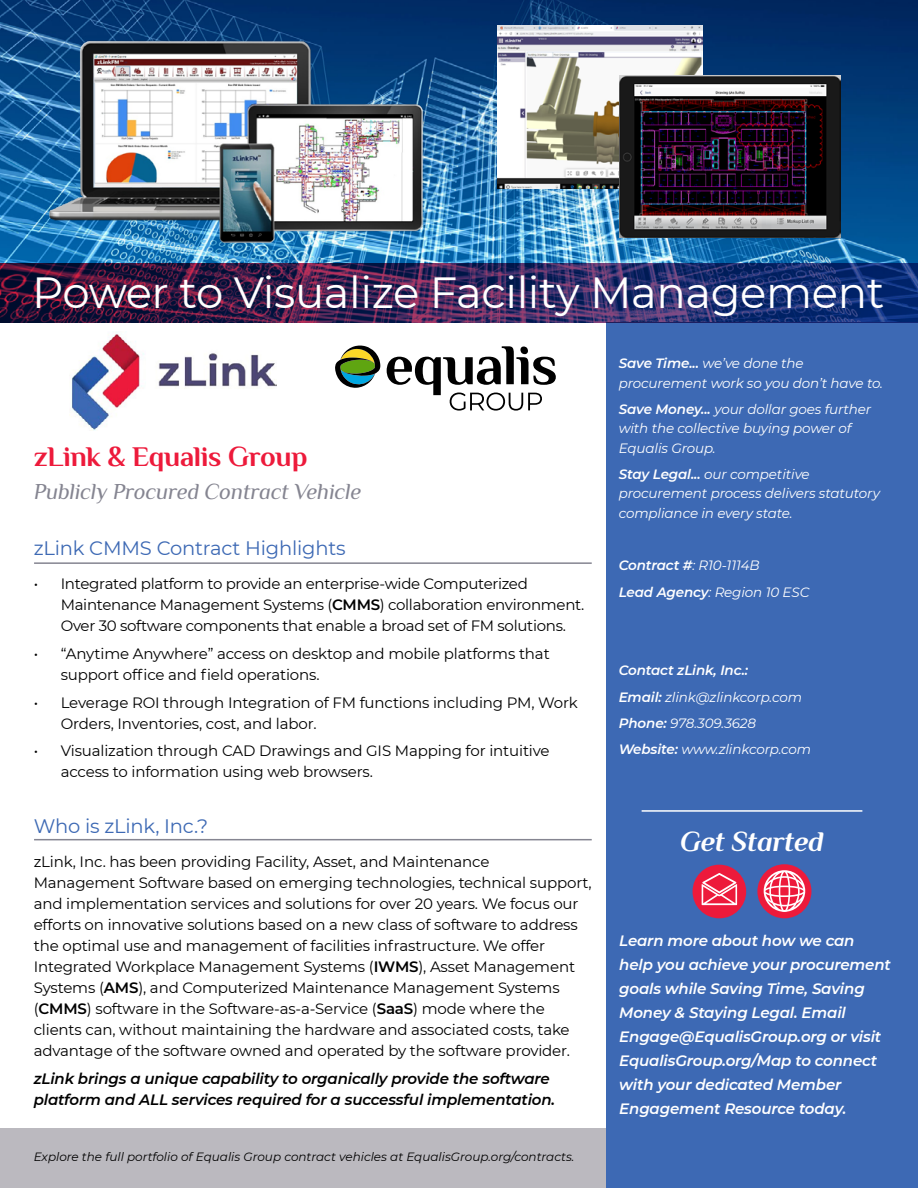
<style>
.page{position:relative;width:918px;height:1188px;background:#fff}
.page>*{position:absolute;margin:0;border:0;box-sizing:border-box;transform-origin:0 0}
.t1{font:43.5px "Montserrat";letter-spacing:-.01em;color:#fff}
.t2{font:700 28.5px "Philosopher";letter-spacing:-.01em;color:#ed1a3b}
.t3{font:italic 700 28.5px "Philosopher";letter-spacing:-.01em;color:#fff}
.t4{font:italic 22.5px "Philosopher";letter-spacing:-.01em;color:#858591}
.t5{font:19.5px "Montserrat";letter-spacing:-.01em;color:#3d69b4}
.t6{font:15px/21px "Montserrat";letter-spacing:-.01em;color:#000}
.t7{font:italic 600 15px/24px "Montserrat";letter-spacing:-.01em;color:#fff}
.t8{font:italic 600 15px/21px "Montserrat";letter-spacing:-.01em;color:#000}
.t9{font:italic 13.5px/19.5px "Montserrat";letter-spacing:-.01em;color:#fff}
.t10{font:italic 12px "Montserrat";color:#000}
.s1{font-weight:600}
</style>
<div class="page">
<img style="left:0;top:0;width:918px;height:264px">
<div style="left:0;top:1128px;width:605px;height:60px;background:#bbb9bf"></div>
<div style="left:606px;top:322px;width:312px;height:866px;background:#3d69b4"></div>
<hr style="left:34px;top:562px;width:558px;height:2px;background:#858591">
<hr style="left:34px;top:839px;width:558px;height:1px;background:#858591">
<hr style="left:642px;top:810px;width:220px;height:2px;background:#fff">
<div style="left:693px;top:865px;width:53px;height:53px;background:#ed1a3b;border-radius:50%"></div>
<svg style="left:702px;top:873px;width:35px;height:32px"></svg>
<div style="left:757px;top:864px;width:54px;height:54px;background:#ed1a3b;border-radius:50%"></div>
<svg style="left:764px;top:870px;width:41px;height:42px"></svg>
<svg style="left:335px;top:346px;width:45px;height:42px"></svg>
<svg style="left:387px;top:346px;width:169px;height:65px"></svg>
<img style="left:71px;top:331px;width:205px;height:100px">
<img style="left:498px;top:26px;width:205px;height:163px">
<img style="left:619px;top:75px;width:222px;height:163px">
<svg style="left:0;top:264px;width:918px;height:58px;background:#33255a"></svg>
<img style="left:47px;top:35px;width:380px;height:213px">
<h1 class="t1" style="left:32px;top:262px;width:854px">Power to Visualize Facility Management</h1>
<h2 class="t2" style="left:34px;top:437px;width:275px">zLink &amp; Equalis Group</h2>
<h3 class="t4" style="left:34px;top:477px;width:329px">Publicly Procured Contract Vehicle</h3>
<h3 class="t5" style="left:34px;top:534px;width:313px">zLink CMMS Contract Highlights</h3>
<p class="t6" style="left:61px;top:573px;width:525px;text-indent:-27px">• Integrated platform to provide an enterprise-wide Computerized<br>Maintenance Management Systems (<span class="s1">CMMS</span>) collaboration environment.<br>Over 30 software components that enable a broad set of FM solutions.</p>
<p class="t6" style="left:61px;top:642px;width:491px;text-indent:-27px">• “Anytime Anywhere” access on desktop and mobile platforms that support office and field operations.</p>
<p class="t6" style="left:61px;top:691px;width:519px;text-indent:-27px">• Leverage ROI through Integration of FM functions including PM, Work<br>Orders, Inventories, cost, and labor.</p>
<p class="t6" style="left:61px;top:740px;width:490px;text-indent:-27px">• Visualization through CAD Drawings and GIS Mapping for intuitive access to information using web browsers.</p>
<h3 class="t5" style="left:34px;top:812px;width:176px">Who is zLink, Inc.?</h3>
<p class="t6" style="left:34px;top:851px;width:559px">zLink, Inc. has been providing Facility, Asset, and Maintenance Management Software based on emerging technologies, technical support, and implementation services and solutions for over 20 years. We focus our efforts on innovative solutions based on a new class of software to address the optimal use and management of facilities infrastructure. We offer Integrated Workplace Management Systems (<span class="s1">IWMS</span>), Asset Management Systems (<span class="s1">AMS</span>), and Computerized Maintenance Management Systems (<span class="s1">CMMS</span>) software in the Software-as-a-Service (<span class="s1">SaaS</span>) mode where the clients can, without maintaining the hardware and associated costs, take advantage of the software owned and operated by the software provider.</p>
<p class="t8" style="left:34px;top:1067px;width:523px">zLink brings a unique capability to organically provide the software platform and ALL services required for a successful implementation.</p>
<p class="t10" style="left:34px;top:1149px;width:542px">Explore the full portfolio of Equalis Group contract vehicles at EqualisGroup.org/contracts.</p>
<p class="t9" style="left:619px;top:353px;width:266px"><span class="s1">Save Time...</span> we’ve done the procurement work so you don’t have to.</p>
<p class="t9" style="left:619px;top:399px;width:254px"><span class="s1">Save Money...</span> your dollar goes further with the collective buying power of<br>Equalis Group.</p>
<p class="t9" style="left:619px;top:464px;width:263px"><span class="s1">Stay Legal...</span> our competitive procurement process delivers statutory compliance in every state.</p>
<p class="t9" style="left:619px;top:552px;width:192px;line-height:26.2px"><span class="s1">Contract #</span>: R10-1114B<br><span class="s1">Lead Agency</span>: Region 10 ESC</p>
<p class="t9" style="left:619px;top:657px;width:194px;line-height:26.2px"><span class="s1">Contact zLink, Inc.:<br>Email:</span> zlink@zlinkcorp.com<br><span class="s1">Phone:</span> 978.309.3628<br><span class="s1">Website:</span> www.zlinkcorp.com</p>
<h2 class="t3" style="left:680px;top:822px;width:145px">Get Started</h2>
<p class="t7" style="left:619px;top:928px;width:273px">Learn more about how we can help you achieve your procurement goals while Saving Time, Saving<br>Money &amp; Staying Legal. Email<br>Engage@EqualisGroup.org or visit<br>EqualisGroup.org/Map to connect with your dedicated Member<br>Engagement Resource today.</p>
</div>
